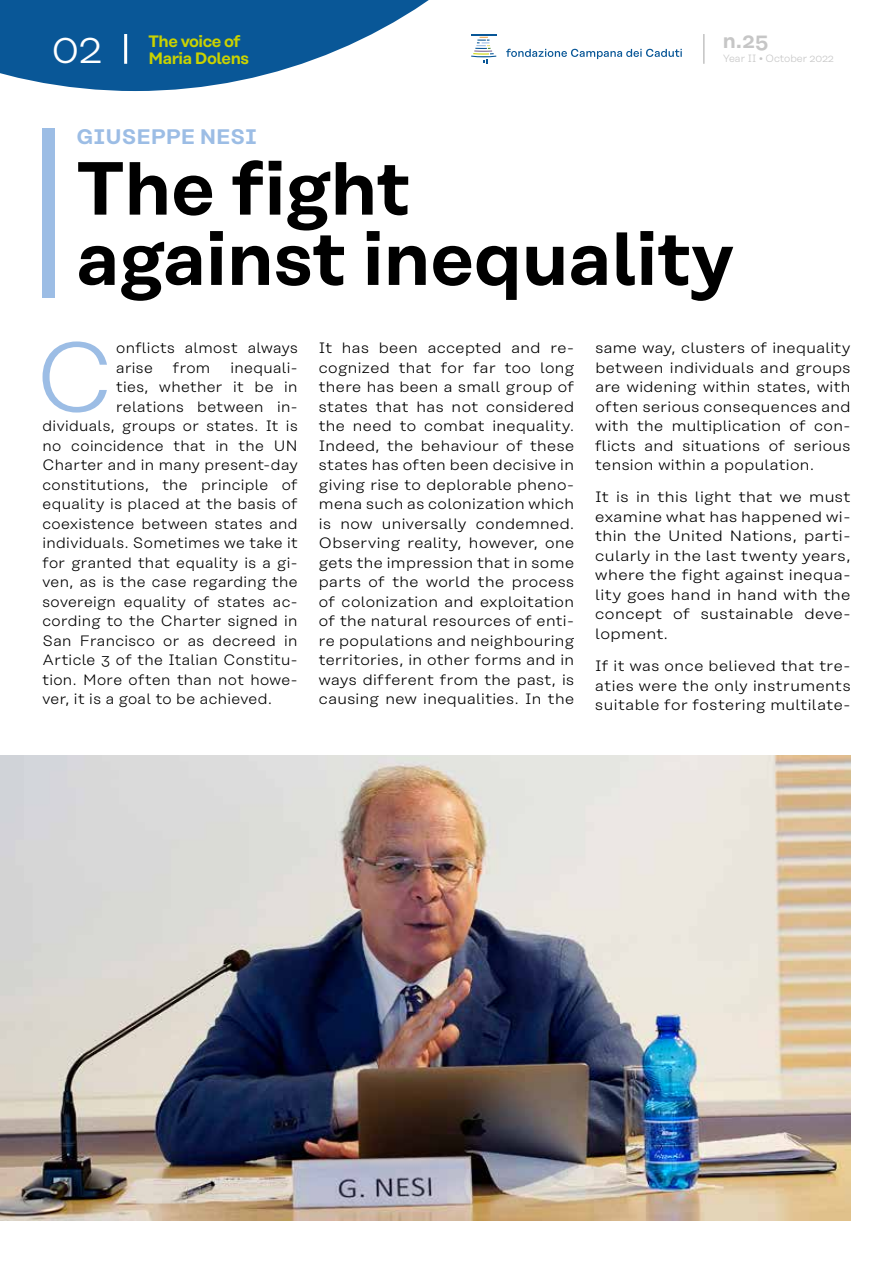
<style>
.page{position:relative;width:893px;height:1263px;background:#fff}
.page>*{position:absolute;margin:0;border:0;box-sizing:border-box;transform-origin:0 0}
.t1{font:300 98.55px "Rational Text";color:#9cbde5;scale:1.04 1}
.t2{font:600 75px/70.2px "Rational Text";color:#000}
.t3{font:300 42px "Rational Text";color:#fff}
.t4{font:600 21px "Rational Text";color:#9cbde5}
.t5{font:600 21px "Rational Text";color:#c6c6c6}
.t6{font:600 16.5px/16.5px "Rational Text";letter-spacing:-.03em;color:#cad200}
.t7{font:300 15px/19.5px "Rational Text";letter-spacing:.025em;color:#000;text-align:justify;scale:1.07 1}
.t8{font:300 15px/19.5px "Rational Text";letter-spacing:.025em;color:#000;scale:1.04 1}
.t9{font:300 15px/19.5px "Rational Text";letter-spacing:.025em;color:#000;text-align:justify;scale:1.1 1}
.t10{font:300 10.5px "Rational Text";color:#c6c6c6}
</style>
<div class="page">
<svg style="left:506px;top:49px;width:176px;height:10px"></svg>
<svg style="left:471px;top:34px;width:25px;height:30px"></svg>
<svg style="left:0;top:0;width:429px;height:91px"></svg>
<hr style="left:124px;top:34px;width:3px;height:30px;background:#fff">
<hr style="left:703px;top:34px;width:2px;height:30px;background:#c6c6c6">
<img style="left:0;top:756px;width:850px;height:464px">
<div style="left:43px;top:128px;width:12px;height:169px;background:#9cbde5"></div>
<p class="t6" style="left:148px;top:33px;width:102px">The voice of<br>Maria Dolens</p>
<h3 class="t3" style="left:52px;top:25px;width:53px">02</h3>
<h3 class="t5" style="left:723px;top:28px;width:47px">n.25</h3>
<p class="t10" style="left:723px;top:53px;width:113px">Year II • October 2022</p>
<h3 class="t4" style="left:77px;top:125px;width:182px">GIUSEPPE NESI</h3>
<h2 class="t2" style="left:77px;top:153px;width:659px">The fight<br>against inequality</h2>
<h1 class="t1" style="left:35px;top:322px;width:77px">C</h1>
<p class="t8" style="left:116px;top:338px;width:176px">onflicts almost always arise</p>
<p class="t8" style="left:173px;top:358px;width:37px">from</p>
<p class="t8" style="left:230px;top:358px;width:66px">inequali-</p>
<p class="t8" style="left:116px;top:377px;width:176px">ties, whether it be in</p>
<p class="t8" style="left:116px;top:397px;width:176px">relations between in-</p>
<p class="t8" style="left:43px;top:416px;width:247px">dividuals, groups or states. It is</p>
<p class="t8" style="left:43px;top:436px;width:247px">no coincidence that in the UN</p>
<p class="t8" style="left:43px;top:455px;width:247px">Charter and in many present-day</p>
<p class="t8" style="left:43px;top:475px;width:247px">constitutions, the principle of</p>
<p class="t8" style="left:43px;top:494px;width:247px">equality is placed at the basis of</p>
<p class="t8" style="left:43px;top:514px;width:247px">coexistence between states and</p>
<p class="t8" style="left:43px;top:533px;width:247px">individuals. Sometimes we take it</p>
<p class="t8" style="left:43px;top:553px;width:247px">for granted that equality is a gi-</p>
<p class="t8" style="left:43px;top:572px;width:247px">ven, as is the case regarding the</p>
<p class="t8" style="left:43px;top:592px;width:247px">sovereign equality of states ac-</p>
<p class="t8" style="left:43px;top:611px;width:247px">cording to the Charter signed in</p>
<p class="t8" style="left:43px;top:631px;width:247px">San Francisco or as decreed in</p>
<p class="t8" style="left:43px;top:650px;width:247px">Article 3 of the Italian Constitu-</p>
<p class="t8" style="left:43px;top:670px;width:247px">tion. More often than not howe-</p>
<p class="t8" style="left:43px;top:689px;width:222px">ver, it is a goal to be achieved.</p>
<p class="t7" style="left:319px;top:338px;width:240px">It has been accepted and re&shy;cognized that for far too long there has been a small group of states that has not considered the need to combat inequality.<br>Indeed, the behaviour of these states has often been decisive in giving rise to deplorable pheno&shy;mena such as colonization which is now universally condemned.<br>Observing reality, however, one gets the impression that in some parts of the world the process of colonization and exploitation of the natural resources of enti&shy;re populations and neighbouring territories, in other forms and in ways different from the past, is causing new inequalities. In the</p>
<p class="t7" style="left:595px;top:338px;width:240px">same way, clusters of inequality between individuals and groups are widening within states, with often serious consequences and with the multiplication of con&shy;flicts and situations of serious tension within a population.</p>
<p class="t9" style="left:595px;top:487px;width:233px">It is in this light that we must examine what has happened wi&shy;thin the United Nations, parti&shy;cularly in the last twenty years, where the fight against inequa&shy;lity goes hand in hand with the concept of sustainable deve&shy;lopment.</p>
<p class="t7" style="left:595px;top:656px;width:240px">If it was once believed that tre&shy;aties were the only instruments suitable for fostering multilate-</p>
</div>
